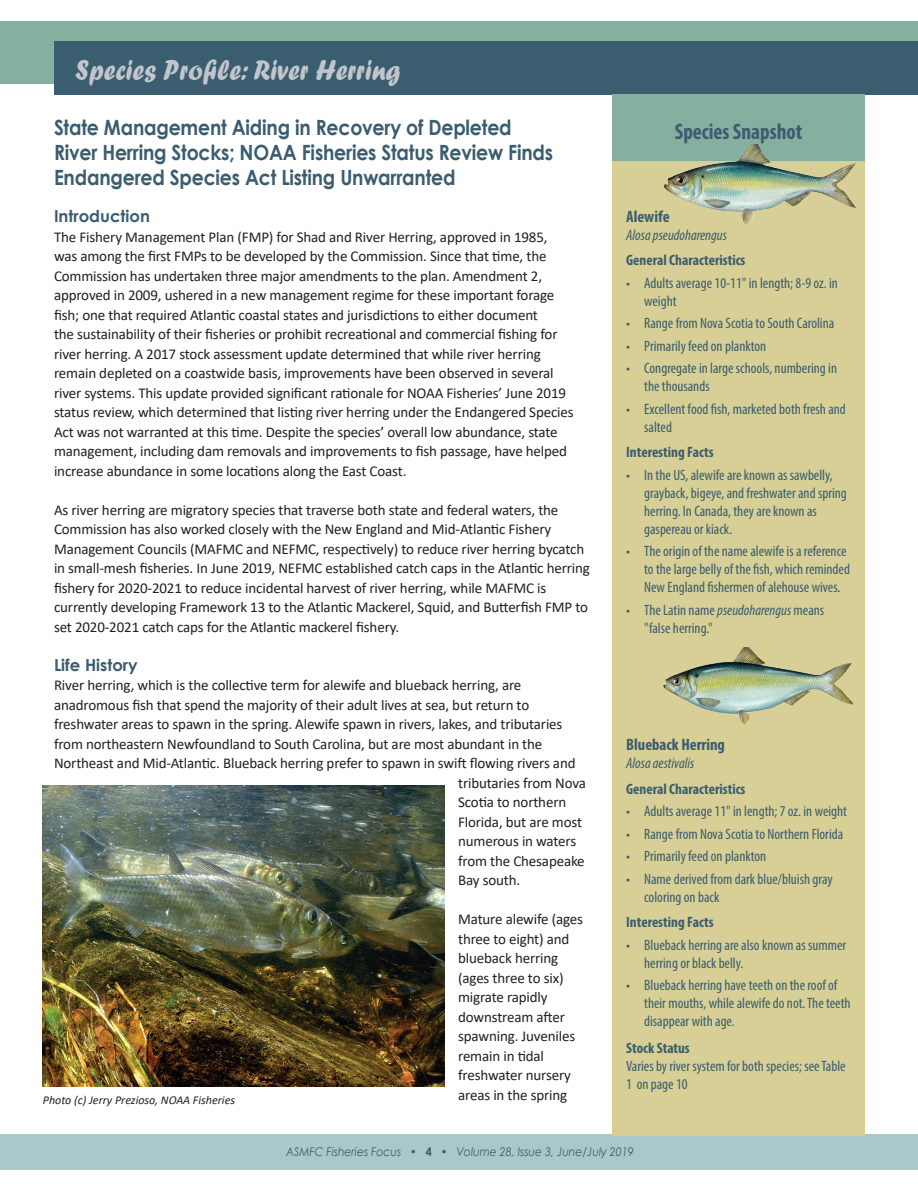
<style>
.page{position:relative;width:918px;height:1188px;background:#fff}
.page>*{position:absolute;margin:0;border:0;box-sizing:border-box;transform-origin:0 0}
.t1{font:30px "Forte";color:#c2c6cc;scale:.9 1}
.t2{font:700 condensed 22.5px "Myriad Pro";color:#3a5d6f;scale:.95 1}
.t3{font:700 21px/25.2px "Century Gothic";letter-spacing:-.01em;color:#3a5d6f;scale:.9 1}
.t4{font:700 16.5px "Century Gothic";color:#3a5d6f}
.t5{font:700 condensed 16.5px "Myriad Pro";color:#3a5d6f}
.t6{font:15px/19.5px "Calibri";letter-spacing:-.01em;color:#231f20}
.t7{font:condensed 15px/18px "Myriad Pro";color:#3a5d6f}
.t8{font:700 condensed 15px "Myriad Pro";color:#3a5d6f}
.t9{font:italic condensed 15px "Myriad Pro";color:#3a5d6f}
.t10{font:italic 12px "Century Gothic";color:#3a5d6f;scale:.9 1}
.t11{font:italic 12px "Calibri";color:#231f20}
.s1{font-style:italic}
.s2{font-style:normal}
.s3{font-weight:700;font-style:normal}
</style>
<div class="page">
<div style="left:0;top:21px;width:918px;height:63px;background:#85af9e"></div>
<div style="left:0;top:1134px;width:918px;height:36px;background:#a9c8cb"></div>
<div style="left:54px;top:41px;width:864px;height:53px;background:#3a5d6f"></div>
<div style="left:613px;top:155px;width:252px;height:981px;background:#d7cf95"></div>
<div style="left:613px;top:94px;width:252px;height:67px;background:#85af9e"></div>
<img style="left:664px;top:144px;width:192px;height:81px">
<img style="left:663px;top:647px;width:191px;height:79px">
<img style="left:43px;top:785px;width:402px;height:301px">
<h1 class="t1" style="left:75px;top:52px;width:363px">Species Profile: River Herring</h1>
<h3 class="t3" style="left:54px;top:113px;width:556px">State Management Aiding in Recovery of Depleted<br>River Herring Stocks; NOAA Fisheries Status Review Finds<br>Endangered Species Act Listing Unwarranted</h3>
<p class="t4" style="left:54px;top:204px;width:98px">Introduction</p>
<p class="t6" style="left:54px;top:227px;width:521px">The Fishery Management Plan (FMP) for Shad and River Herring, approved in 1985, was among the first FMPs to be developed by the Commission. Since that time, the Commission has undertaken three major amendments to the plan. Amendment 2, approved in 2009, ushered in a new management regime for these important forage fish; one that required Atlantic coastal states and jurisdictions to either document<br>the sustainability of their fisheries or prohibit recreational and commercial fishing for river herring. A 2017 stock assessment update determined that while river herring remain depleted on a coastwide basis, improvements have been observed in several river systems. This update provided significant rationale for NOAA Fisheries’ June 2019 status review, which determined that listing river herring under the Endangered Species Act was not warranted at this time. Despite the species’ overall low abundance, state management, including dam removals and improvements to fish passage, have helped increase abundance in some locations along the East Coast.</p>
<p class="t6" style="left:54px;top:500px;width:537px">As river herring are migratory species that traverse both state and federal waters, the Commission has also worked closely with the New England and Mid-Atlantic Fishery Management Councils (MAFMC and NEFMC, respectively) to reduce river herring bycatch in small-mesh fisheries. In June 2019, NEFMC established catch caps in the Atlantic herring fishery for 2020-2021 to reduce incidental harvest of river herring, while MAFMC is currently developing Framework 13 to the Atlantic Mackerel, Squid, and Butterfish FMP to set 2020-2021 catch caps for the Atlantic mackerel fishery.</p>
<p class="t4" style="left:54px;top:652px;width:85px">Life History</p>
<p class="t6" style="left:54px;top:675px;width:469px">River herring, which is the collective term for alewife and blueback herring, are</p>
<p class="t6" style="left:54px;top:695px;width:477px">anadromous fish that spend the majority of their adult lives at sea, but return to</p>
<p class="t6" style="left:54px;top:714px;width:510px">freshwater areas to spawn in the spring. Alewife spawn in rivers, lakes, and tributaries</p>
<p class="t6" style="left:54px;top:734px;width:490px">from northeastern Newfoundland to South Carolina, but are most abundant in the</p>
<p class="t6" style="left:54px;top:753px;width:523px">Northeast and Mid-Atlantic. Blueback herring prefer to spawn in swift flowing rivers and</p>
<p class="t6" style="left:458px;top:773px;width:129px">tributaries from Nova</p>
<p class="t6" style="left:458px;top:792px;width:110px">Scotia to northern</p>
<p class="t6" style="left:458px;top:812px;width:125px">Florida, but are most</p>
<p class="t6" style="left:458px;top:831px;width:120px">numerous in waters</p>
<p class="t6" style="left:458px;top:851px;width:128px">from the Chesapeake</p>
<p class="t6" style="left:458px;top:870px;width:64px">Bay south.</p>
<p class="t6" style="left:458px;top:909px;width:127px">Mature alewife (ages three to eight) and blueback herring (ages three to six) migrate rapidly downstream after spawning. Juveniles remain in tidal freshwater nursery areas in the spring</p>
<p class="t11" style="left:43px;top:1091px;width:194px">Photo (c) Jerry Prezioso, NOAA Fisheries</p>
<h2 class="t2" style="left:675px;top:117px;width:136px">Species Snapshot</h2>
<p class="t5" style="left:626px;top:206px;width:45px">Alewife</p>
<p class="t9" style="left:626px;top:226px;width:102px">Alosa pseudoharengus</p>
<p class="t8" style="left:626px;top:251px;width:121px">General Characteristics</p>
<p class="t7" style="left:644px;top:274px;width:195px;text-indent:-18px">• Adults average 10-11" in length; 8-9 oz. in weight</p>
<p class="t7" style="left:626px;top:314px;width:210px">• Range from Nova Scotia to South Carolina</p>
<p class="t7" style="left:626px;top:337px;width:142px">• Primarily feed on plankton</p>
<p class="t7" style="left:644px;top:359px;width:194px;text-indent:-18px">• Congregate in large schools, numbering in the thousands</p>
<p class="t7" style="left:644px;top:400px;width:203px;text-indent:-18px">• Excellent food fish, marketed both fresh and salted</p>
<p class="t8" style="left:626px;top:443px;width:89px">Interesting Facts</p>
<p class="t7" style="left:644px;top:466px;width:204px;text-indent:-18px">• In the US, alewife are known as sawbelly, grayback, bigeye, and freshwater and spring herring. In Canada, they are known as gaspereau or kiack.</p>
<p class="t7" style="left:644px;top:542px;width:207px;text-indent:-18px">• The origin of the name alewife is a reference to the large belly of the fish, which reminded<br>New England fishermen of alehouse wives.</p>
<p class="t7" style="left:644px;top:601px;width:182px;text-indent:-18px">• The Latin name <span class="s1">pseudoharengus</span> means "false herring."</p>
<p class="t5" style="left:626px;top:735px;width:100px">Blueback Herring</p>
<p class="t9" style="left:626px;top:754px;width:70px">Alosa aestivalis</p>
<p class="t8" style="left:626px;top:780px;width:121px">General Characteristics</p>
<p class="t7" style="left:626px;top:802px;width:222px">• Adults average 11" in length; 7 oz. in weight</p>
<p class="t7" style="left:626px;top:825px;width:219px">• Range from Nova Scotia to Northern Florida</p>
<p class="t7" style="left:626px;top:847px;width:142px">• Primarily feed on plankton</p>
<p class="t7" style="left:644px;top:870px;width:190px;text-indent:-18px">• Name derived from dark blue/bluish gray coloring on back</p>
<p class="t8" style="left:626px;top:913px;width:89px">Interesting Facts</p>
<p class="t7" style="left:644px;top:936px;width:203px;text-indent:-18px">• Blueback herring are also known as summer herring or black belly.</p>
<p class="t7" style="left:644px;top:976px;width:208px;text-indent:-18px">• Blueback herring have teeth on the roof of their mouths, while alewife do not. The teeth disappear with age.</p>
<p class="t8" style="left:626px;top:1039px;width:65px">Stock Status</p>
<p class="t7" style="left:626px;top:1057px;width:221px">Varies by river system for both species; see Table<br>1 on page 10</p>
<p class="t10" style="left:286px;top:1143px;width:388px">ASMFC Fisheries Focus <span class="s2">•</span> <span class="s3">4</span> <span class="s2">•</span> Volume 28, Issue 3, June/July 2019</p>
</div>
